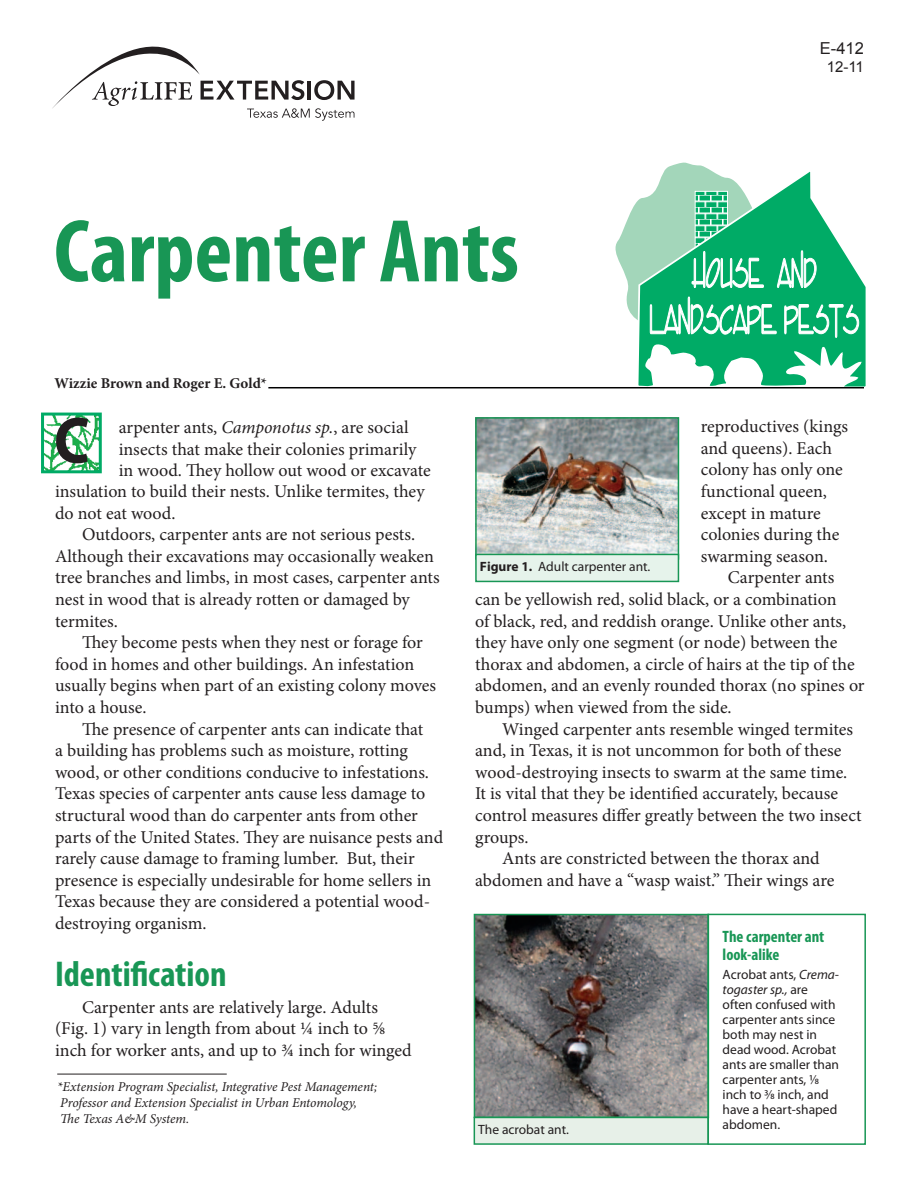
<style>
.page{position:relative;width:918px;height:1188px;background:#fff}
.page>*{position:absolute;margin:0;border:0;box-sizing:border-box;transform-origin:0 0}
.headline{font:700 condensed 90px "Myriad Pro";color:#189655}
.t1{font:700 66px "Myriad Pro";color:#231f20;scale:.91 1}
.Subhead{font:700 condensed 36px "Myriad Pro";color:#189655}
.body_text{font:18px/21.6px "Minion Pro";color:#231f20}
.lookalike_head{font:700 condensed 16.5px/18px "Myriad Pro";color:#189655}
.t2{font:16.5px "Arial";color:#231f20}
.bold_type{font:700 15px "Minion Pro";color:#231f20}
.t3{font:15px "Arial";color:#231f20}
.lookalike_head-2{font:13.5px/15px "Myriad Pro";color:#231f20}
.body_text-2{font:italic 13.5px/16.2px "Minion Pro";letter-spacing:-.01em;color:#231f20}
.captions{font:13.5px "Myriad Pro";color:#231f20}
.s1{font-style:italic}
.s2{font-weight:700}
.s3{font-stretch:semi-condensed}
</style>
<div class="page">
<svg style="left:52px;top:47px;width:303px;height:74px"></svg>
<svg style="left:636px;top:276px;width:230px;height:113px"></svg>
<svg style="left:615px;top:162px;width:244px;height:195px"></svg>
<img style="left:45px;top:417px;width:53px;height:52px">
<div style="left:41px;top:413px;width:61px;height:60px;border:3px solid #00ab66"></div>
<hr style="left:57px;top:1074px;width:170px;height:1px;background:#231f20">
<hr style="left:268px;top:387px;width:596px;height:1px;background:#000">
<img style="left:478px;top:420px;width:198px;height:134px">
<div style="left:475px;top:417px;width:204px;height:143px;border:2px solid #189655"></div>
<div style="left:476px;top:554px;width:202px;height:27px;background:#e6f3eb"></div>
<div style="left:475px;top:554px;width:204px;height:28px;border:2px solid #189655"></div>
<img style="left:477px;top:917px;width:229px;height:198px">
<div style="left:474px;top:914px;width:235px;height:204px;border:2px solid #189655"></div>
<div style="left:474px;top:1117px;width:234px;height:27px;background:#e7f0e8"></div>
<div style="left:474px;top:1117px;width:235px;height:28px;border:2px solid #189655"></div>
<div style="left:707px;top:914px;width:159px;height:231px;border:2px solid #189655"></div>
<p class="headline" style="left:54px;top:202px;width:467px">Carpenter Ants</p>
<p class="bold_type" style="left:55px;top:373px;width:214px">Wizzie Brown and Roger E. Gold*</p>
<p class="t2" style="left:820px;top:37px;width:46px">E-412</p>
<p class="t3" style="left:827px;top:57px;width:39px">12-11</p>
<p class="t1" style="left:54px;top:403px;width:41px">C</p>
<p class="body_text" style="left:119px;top:417px;width:291px">arpenter ants, <span class="s1">Camponotus sp.</span>, are social</p>
<p class="body_text" style="left:119px;top:438px;width:299px">insects that make their colonies primarily</p>
<p class="body_text" style="left:119px;top:460px;width:313px">in wood. They hollow out wood or excavate</p>
<p class="body_text" style="left:55px;top:480px;width:371px">insulation to build their nests. Unlike termites, they</p>
<p class="body_text" style="left:55px;top:502px;width:122px">do not eat wood.</p>
<p class="body_text" style="left:55px;top:524px;width:386px;text-indent:27px">Outdoors, carpenter ants are not serious pests.<br>Although their excavations may occasionally weaken tree branches and limbs, in most cases, carpenter ants nest in wood that is already rotten or damaged by termites.</p>
<p class="body_text" style="left:55px;top:632px;width:383px;text-indent:27px">They become pests when they nest or forage for food in homes and other buildings. An infestation usually begins when part of an existing colony moves into a house.</p>
<p class="body_text" style="left:55px;top:718px;width:390px;text-indent:27px">The presence of carpenter ants can indicate that<br>a building has problems such as moisture, rotting wood, or other conditions conducive to infestations.<br>Texas species of carpenter ants cause less damage to structural wood than do carpenter ants from other parts of the United States. They are nuisance pests and rarely cause damage to framing lumber. But, their presence is especially undesirable for home sellers in Texas because they are considered a potential wood&shy;destroying organism.</p>
<p class="Subhead" style="left:55px;top:954px;width:173px">Identification</p>
<p class="body_text" style="left:55px;top:996px;width:358px;text-indent:27px">Carpenter ants are relatively large. Adults (Fig. 1) vary in length from about 1⁄4 inch to 5/8 inch for worker ants, and up to ¾ inch for winged</p>
<p class="body_text-2" style="left:57px;top:1078px;width:321px">*Extension Program Specialist, Integrative Pest Management;</p>
<p class="body_text-2" style="left:60px;top:1095px;width:298px">Professor and Extension Specialist in Urban Entomology,<br>The Texas A&amp;M System.</p>
<p class="body_text" style="left:701px;top:416px;width:149px">reproductives (kings and queens). Each colony has only one functional queen, except in mature colonies during the swarming season.</p>
<p class="body_text" style="left:475px;top:567px;width:391px;text-indent:253px">Carpenter ants<br>can be yellowish red, solid black, or a combination<br>of black, red, and reddish orange. Unlike other ants, they have only one segment (or node) between the thorax and abdomen, a circle of hairs at the tip of the abdomen, and an evenly rounded thorax (no spines or bumps) when viewed from the side.</p>
<p class="body_text" style="left:475px;top:718px;width:388px;text-indent:27px">Winged carpenter ants resemble winged termites and, in Texas, it is not uncommon for both of these wood-destroying insects to swarm at the same time.<br>It is vital that they be identified accurately, because control measures differ greatly between the two insect groups.</p>
<p class="body_text" style="left:475px;top:848px;width:361px;text-indent:27px">Ants are constricted between the thorax and abdomen and have a “wasp waist.” Their wings are</p>
<p class="captions" style="left:480px;top:559px;width:172px"><span class="s2">Figure 1.</span> Adult carpenter ant.</p>
<p class="captions" style="left:478px;top:1122px;width:92px">The acrobat ant.</p>
<p class="lookalike_head" style="left:723px;top:928px;width:103px">The carpenter ant look-alike</p>
<p class="lookalike_head-2" style="left:723px;top:967px;width:118px">Acrobat ants, <span class="s1">Crema&shy;togaster sp.,</span> are often confused with carpenter ants since both may nest in dead wood. Acrobat ants are smaller than carpenter ants, <span class="s3">1⁄8 </span>inch to <span class="s3">3⁄8</span> inch, and have a heart-shaped abdomen.</p>
</div>
